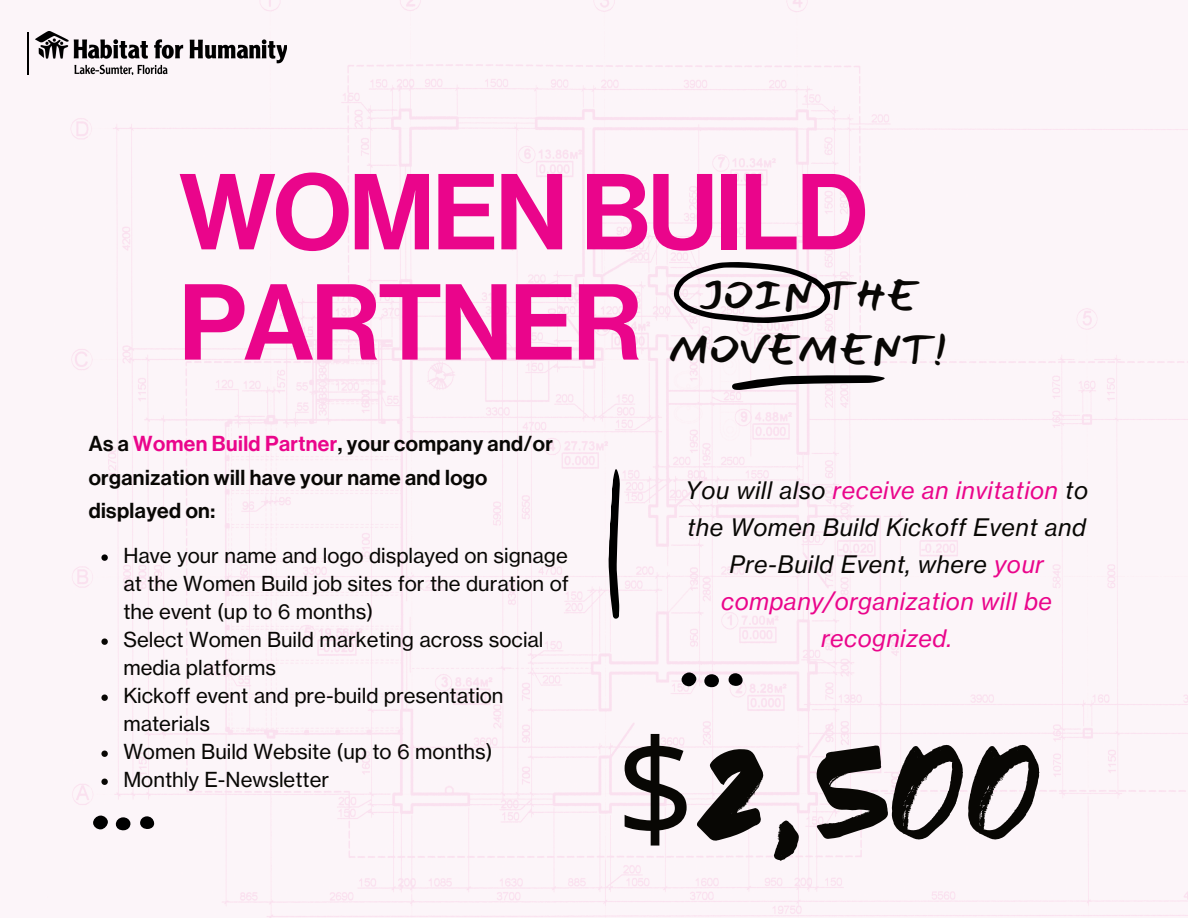
<style>
.page{position:relative;width:1188px;height:918px;background:#fff}
.page>*{position:absolute;margin:0;border:0;box-sizing:border-box;transform-origin:0 0}
.t1{font:136.5px "Abys";color:#080704}
.t2{font:105.45px/110.2px "N Haas Grotesk DS Pro 65 Md";letter-spacing:-.02em;color:#ea058b}
.t3{font:41.85px/54.3px "Mansalva";color:#080704;text-align:center}
.t4{font:23.7px/37px "N Haas Grotesk TX Pro 56 It";letter-spacing:.02em;color:#080704;text-align:center}
.t5{font:21.3px/33.8px "N Haas Grotesk DS Pro 65 Md";letter-spacing:.02em;color:#080704}
.t6{font:20.4px/28px "N Haas Grotesk TX Pro 55 Rg";color:#080704}
.s1{color:#ea058b}
.s2{font-family:"Noto Sans"}
</style>
<div class="page">
<img style="left:27px;top:0;width:1161px;height:918px">
<svg style="left:732px;top:375px;width:153px;height:15px"></svg>
<svg style="left:674px;top:262px;width:156px;height:61px"></svg>
<svg style="left:609px;top:469px;width:11px;height:150px"></svg>
<svg style="left:93px;top:815px;width:61px;height:16px"></svg>
<svg style="left:681px;top:672px;width:62px;height:15px"></svg>
<hr style="left:28px;top:32px;width:1px;height:43px;background:#000">
<img style="left:35px;top:32px;width:251px;height:43px">
<svg style="left:101px;top:554px;width:7px;height:7px"></svg>
<svg style="left:101px;top:638px;width:7px;height:7px"></svg>
<svg style="left:101px;top:695px;width:7px;height:6px"></svg>
<svg style="left:101px;top:751px;width:7px;height:6px"></svg>
<svg style="left:101px;top:779px;width:7px;height:6px"></svg>
<h2 class="t2" style="left:179px;top:159px;width:690px">WOMEN BUILD<br>PARTNER</h2>
<h3 class="t3" style="left:670px;top:269px;width:279px">JOIN THE<br>MOVEMENT!</h3>
<p class="t5" style="left:89px;top:427px;width:466px">As a <span class="s1">Women Build Partner</span>, your company and/or organization will have your name and logo displayed on:</p>
<p class="t6" style="left:123px;top:542px;width:447px">Have your name and logo displayed on signage at the Women Build job sites for the duration of the event (up to 6 months)<br>Select Women Build marketing across social media platforms<br>Kickoff event and pre-build presentation materials<br>Women Build Website (up to 6 months)<br>Monthly E-Newsletter</p>
<p class="t4" style="left:685px;top:472px;width:404px">You will also <span class="s1">receive an invitation</span> to the Women Build Kickoff Event and<br>Pre-Build Event, where <span class="s1">your company/organization will be recognized.</span></p>
<h1 class="t1" style="left:616px;top:664px;width:424px"><span class="s2">$</span>2,500</h1>
</div>
